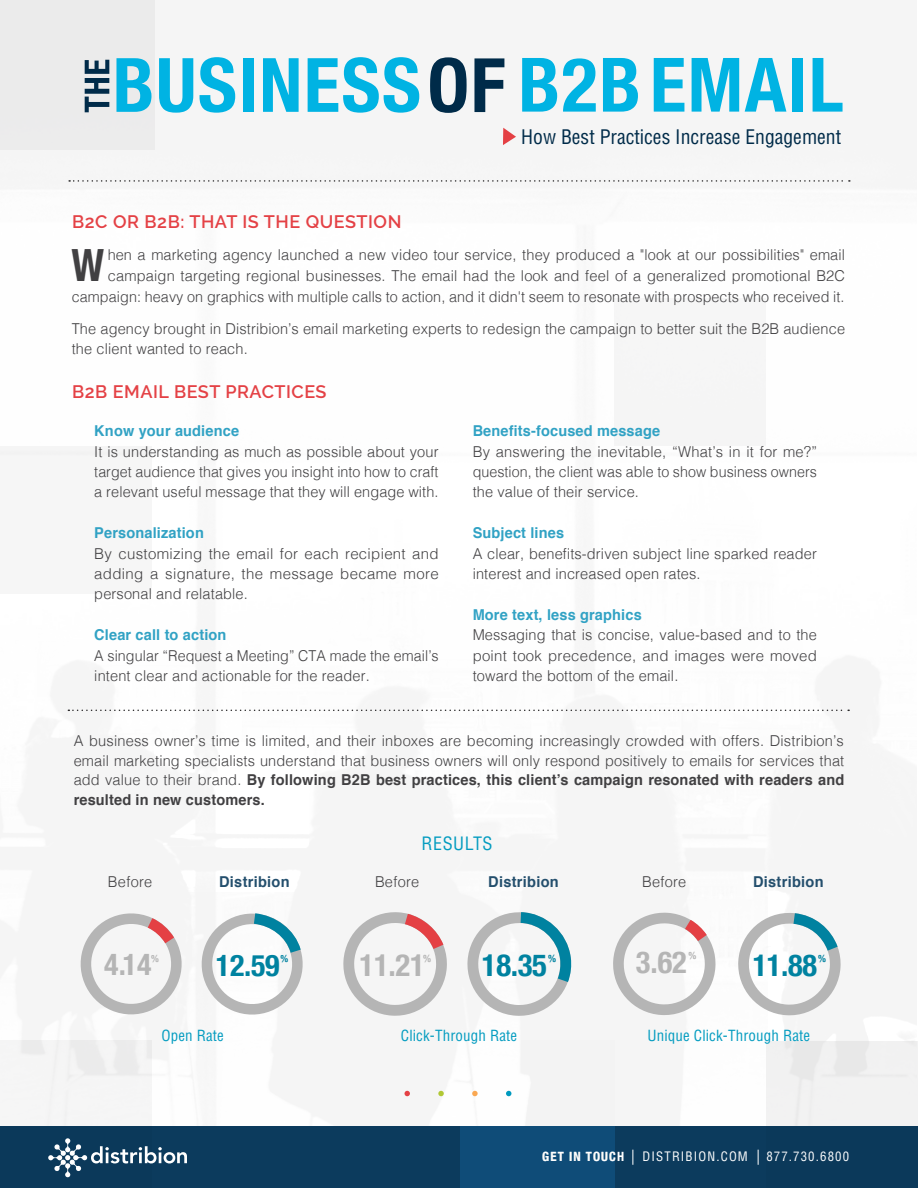
<style>
.page{position:relative;width:918px;height:1188px;background:#fff}
.page>*{position:absolute;margin:0;border:0;box-sizing:border-box;transform-origin:0 0}
.t1{font:700 condensed 75.15px "Helvetica Neue";letter-spacing:.02em;color:#00b3e3}
.t2{font:700 condensed 44.4px "Helvetica Neue";color:#414042}
.t3{font:700 condensed 30.75px "Helvetica Neue";color:#b5b5b5}
.t4{font:700 condensed 30.75px "Helvetica Neue";color:#0082a0}
.t5{font:700 condensed 30.45px "Helvetica Neue";color:#0082a0}
.t6{font:700 condensed 30.45px "Helvetica Neue";color:#b5b5b5}
.t7{font:700 condensed 30px "Helvetica Neue";color:#0082a0}
.t8{font:700 condensed 30px "Helvetica Neue";color:#b5b5b5}
.t9{font:condensed 19.65px "Helvetica LT Std";color:#002b49}
.t10{font:600 18px "Raleway";letter-spacing:.03em;color:#e44145}
.t11{font:condensed 18px "Helvetica LT Std";letter-spacing:.03em;color:#049cc0}
.t12{font:300 15px/20.4px "Helvetica";letter-spacing:.01em;color:#414042;text-align:justify}
.t13{font:700 15px "Helvetica";letter-spacing:.01em;color:#31a2c4}
.t14{font:300 15px/20.4px "Helvetica";letter-spacing:.01em;color:#414042;scale:.95 1}
.t15{font:condensed 15px "Helvetica LT Std";letter-spacing:.01em;color:#049cc0}
.t16{font:700 15px "Helvetica";letter-spacing:.02em;color:#244f6d}
.t17{font:condensed 12.75px "Helvetica LT Std";letter-spacing:.09em;color:#fff}
.t18{font:700 condensed 12.75px "Helvetica Neue";letter-spacing:.09em;color:#fff}
.t19{font:700 condensed 10.2px "Helvetica Neue";color:#b5b5b5}
.t20{font:700 condensed 10.2px "Helvetica Neue";color:#0082a0}
.t21{font:700 condensed 10.05px "Helvetica Neue";color:#b5b5b5}
.t22{font:700 condensed 10.05px "Helvetica Neue";color:#0082a0}
.s1{color:#002b49}
.s2{font-weight:700}
</style>
<div class="page">
<div style="left:0;top:1126px;width:918px;height:62px;background:#0c3b5d"></div>
<svg style="left:151px;top:1147px;width:36px;height:17px"></svg>
<svg style="left:69px;top:180px;width:781px;height:2px"></svg>
<svg style="left:68px;top:710px;width:781px;height:1px"></svg>
<div style="left:0;top:0;width:154px;height:149px;background:#ebebeb"></div>
<div style="left:768px;top:891px;width:150px;height:149px;background:#f5f5f5"></div>
<svg style="left:460px;top:1040px;width:155px;height:148px"></svg>
<div style="left:0;top:446px;width:151px;height:148px;background:#f6f6f6"></div>
<div style="left:615px;top:298px;width:151px;height:148px;background:#f5f5f6"></div>
<svg style="left:18px;top:1040px;width:133px;height:138px;fill:#f3f3f3"></svg>
<svg style="left:767px;top:1040px;width:151px;height:86px;fill:#f2f1f2"></svg>
<svg style="left:405px;top:1091px;width:5px;height:5px"></svg>
<svg style="left:438px;top:1091px;width:6px;height:5px"></svg>
<svg style="left:472px;top:1091px;width:6px;height:5px"></svg>
<svg style="left:506px;top:1091px;width:5px;height:5px"></svg>
<svg style="left:85px;top:60px;width:24px;height:52px"></svg>
<svg style="left:503px;top:128px;width:13px;height:17px"></svg>
<svg style="left:633px;top:1150px;width:1px;height:15px"></svg>
<svg style="left:758px;top:1150px;width:1px;height:15px"></svg>
<svg style="left:80px;top:913px;width:102px;height:102px"></svg>
<svg style="left:201px;top:913px;width:102px;height:102px"></svg>
<svg style="left:343px;top:912px;width:104px;height:104px"></svg>
<svg style="left:467px;top:912px;width:105px;height:104px"></svg>
<svg style="left:613px;top:912px;width:103px;height:104px"></svg>
<svg style="left:738px;top:913px;width:103px;height:103px"></svg>
<h1 class="t1" style="left:113px;top:23px;width:732px">BUSINESS<span class="s1">OF</span> B2BEMAIL</h1>
<h3 class="t9" style="left:521px;top:124px;width:321px">How Best Practices Increase Engagement</h3>
<p class="t10" style="left:72px;top:211px;width:331px">B2C OR B2B: THAT IS THE QUESTION</p>
<p class="t12" style="left:72px;top:243px;width:775px;line-height:21px;text-align:right">hen a marketing agency launched a new video tour service, they produced a "look at our possibilities" email campaign targeting regional businesses. The email had the look and feel of a generalized promotional B2C campaign: heavy on graphics with multiple calls to action, and it didn't seem to resonate with prospects who received it.</p>
<p class="t12" style="left:72px;top:318px;width:775px;line-height:19.5px">The agency brought in Distribion’s email marketing experts to redesign the campaign to better suit the B2B audience the client wanted to reach.</p>
<h2 class="t2" style="left:71px;top:229px;width:34px">W</h2>
<p class="t10" style="left:72px;top:382px;width:256px">B2B EMAIL BEST PRACTICES</p>
<p class="t13" style="left:94px;top:419px;width:146px">Know your audience</p>
<p class="t12" style="left:94px;top:440px;width:346px">It is understanding as much as possible about your target audience that gives you insight into how to craft a relevant useful message that they will engage with.</p>
<p class="t13" style="left:94px;top:521px;width:111px">Personalization</p>
<p class="t12" style="left:94px;top:542px;width:346px">By customizing the email for each recipient and adding a signature, the message became more personal and relatable.</p>
<p class="t13" style="left:94px;top:623px;width:134px">Clear call to action</p>
<p class="t14" style="left:94px;top:644px;width:364px">A singular “Request a Meeting” CTA made the email’s intent clear and actionable for the reader.</p>
<p class="t13" style="left:473px;top:419px;width:189px">Benefits-focused message</p>
<p class="t12" style="left:473px;top:440px;width:346px">By answering the inevitable, “What’s in it for me?” question, the client was able to show business owners the value of their service.</p>
<p class="t13" style="left:473px;top:521px;width:93px">Subject lines</p>
<p class="t12" style="left:473px;top:542px;width:346px">A clear, benefits-driven subject line sparked reader interest and increased open rates.</p>
<p class="t13" style="left:473px;top:602px;width:171px">More text, less graphics</p>
<p class="t12" style="left:473px;top:624px;width:346px">Messaging that is concise, value-based and to the point took precedence, and images were moved toward the bottom of the email.</p>
<p class="t12" style="left:74px;top:730px;width:772px;line-height:19.5px">A business owner’s time is limited, and their inboxes are becoming increasingly crowded with offers. Distribion’s email marketing specialists understand that business owners will only respond positively to emails for services that add value to their brand. <span class="s2">By following B2B best practices, this client’s campaign resonated with readers and resulted in new customers.</span></p>
<p class="t11" style="left:422px;top:832px;width:72px">RESULTS</p>
<p class="t12" style="left:108px;top:870px;width:46px">Before</p>
<p class="t16" style="left:219px;top:870px;width:72px">Distribion</p>
<p class="t12" style="left:375px;top:870px;width:46px">Before</p>
<p class="t16" style="left:488px;top:870px;width:72px">Distribion</p>
<p class="t12" style="left:642px;top:870px;width:46px">Before</p>
<p class="t16" style="left:753px;top:870px;width:72px">Distribion</p>
<h3 class="t8" style="left:104px;top:940px;width:49px">4.14</h3>
<p class="t21" style="left:151px;top:950px;width:9px">%</p>
<h3 class="t7" style="left:216px;top:940px;width:65px">12.59</h3>
<p class="t22" style="left:281px;top:950px;width:9px">%</p>
<h3 class="t3" style="left:360px;top:940px;width:67px">11.21</h3>
<p class="t19" style="left:423px;top:950px;width:9px">%</p>
<h3 class="t4" style="left:482px;top:940px;width:67px">18.35</h3>
<p class="t20" style="left:548px;top:950px;width:9px">%</p>
<h3 class="t6" style="left:636px;top:936px;width:53px">3.62</h3>
<p class="t19" style="left:689px;top:947px;width:9px">%</p>
<h3 class="t5" style="left:753px;top:940px;width:66px">11.88</h3>
<p class="t20" style="left:818px;top:950px;width:9px">%</p>
<p class="t15" style="left:161px;top:1026px;width:64px">Open Rate</p>
<p class="t15" style="left:401px;top:1026px;width:118px">Click-Through Rate</p>
<p class="t15" style="left:647px;top:1026px;width:164px">Unique Click-Through Rate</p>
<p class="t18" style="left:542px;top:1146px;width:84px">GET IN TOUCH</p>
<p class="t17" style="left:643px;top:1149px;width:107px">DISTRIBION.COM</p>
<p class="t17" style="left:766px;top:1149px;width:84px">877.730.6800</p>
</div>
